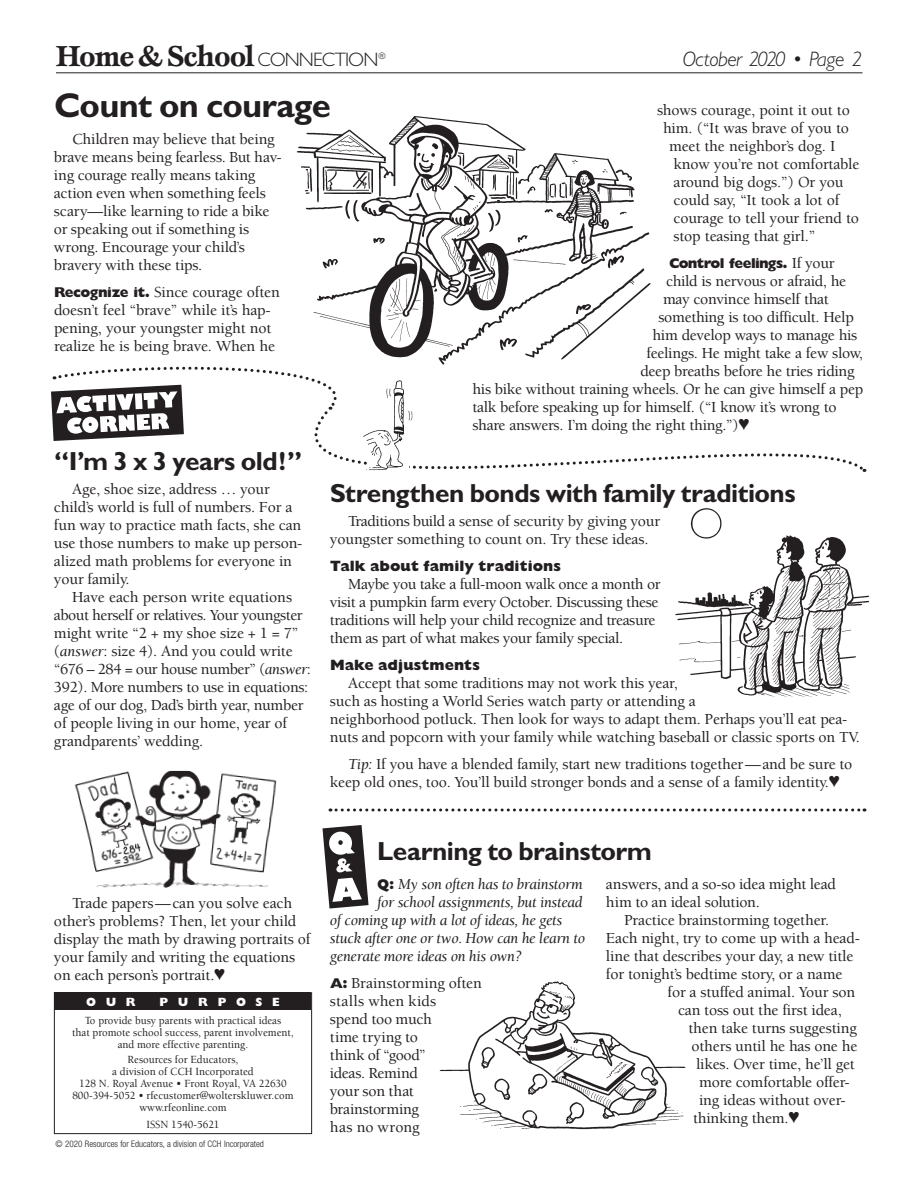
<style>
.page{position:relative;width:918px;height:1188px;background:#fff}
.page>*{position:absolute;margin:0;border:0;box-sizing:border-box;transform-origin:0 0}
.t1{font:700 34.5px "Gill Sans";letter-spacing:-.025em;color:#231f20}
.t2{font:700 30px "Esprit Std";letter-spacing:-.04em;color:#231f20}
.t3{font:700 26.25px "Gill Sans";letter-spacing:-.02em;color:#231f20}
.t4{font:italic 300 21px "Gill Sans";letter-spacing:-.03em;color:#231f20}
.t5{font:500 15.75px/18px "Berkeley Std";letter-spacing:-.01em;color:#231f20}
.t6{font:italic 15.75px "Berkeley Std";letter-spacing:-.02em;color:#231f20}
.t7{font:500 15.75px "Berkeley Std";letter-spacing:-.03em;color:#231f20}
.t8{font:800 15px "Gill Sans";letter-spacing:.005em;color:#231f20}
.t9{font:800 14.25px "Gill Sans";letter-spacing:-.045em;color:#231f20}
.t10{font:800 12px "Gill Sans";letter-spacing:.82em;color:#fff}
.t11{font:500 11.25px/12px "Berkeley Std";color:#231f20;text-align:center;scale:.96 1}
.t12{font:300 condensed 9px "Helvetica Neue";color:#231f20}
.s1{font-family:"Gill Sans";font-weight:300;font-size:19.5px}
.s2{font-family:"Gill Sans";font-weight:800;font-size:14.25px}
.s3{font-family:"Berkeley Std";font-weight:500;font-size:15.75px}
.s4{font-weight:400;font-style:italic}
.s5{font-family:"Gill Sans";font-weight:800;font-style:normal;font-size:14.25px}
</style>
<div class="page">
<div style="left:54px;top:992px;width:258px;height:142px;border:1px solid #231f20"></div>
<div style="left:55px;top:992px;width:256px;height:18px;background:#231f20"></div>
<hr style="left:56px;top:72px;width:807px;height:1px;background:#231f20">
<svg style="left:315px;top:441px;width:551px;height:31px"></svg>
<svg style="left:330px;top:808px;width:535px;height:4px"></svg>
<svg style="left:51px;top:366px;width:286px;height:75px"></svg>
<svg style="left:322px;top:825px;width:47px;height:84px"></svg>
<img style="left:295px;top:116px;width:356px;height:251px">
<img style="left:74px;top:771px;width:203px;height:117px">
<img style="left:440px;top:981px;width:246px;height:149px">
<img style="left:690px;top:508px;width:32px;height:22px">
<img style="left:675px;top:530px;width:194px;height:166px">
<img style="left:360px;top:380px;width:55px;height:92px">
<h1 class="t2" style="left:56px;top:37px;width:331px">Home &amp; School <span class="s1">CONNECTION</span><sup>®</sup></h1>
<h1 class="t4" style="left:683px;top:48px;width:181px">October 2020 • Page 2</h1>
<h2 class="t1" style="left:54px;top:85px;width:278px">Count on courage</h2>
<p class="t5" style="left:54px;top:130px;width:229px;text-indent:18px">Children may believe that being brave means being fearless. But hav&shy;ing courage really means taking action even when something feels scary—like learning to ride a bike or speaking out if something is wrong. Encourage your child’s bravery with these tips.</p>
<p class="t5" style="left:54px;top:283px;width:227px"><span class="s2">Recognize it.</span> Since courage often doesn’t feel “brave” while it’s hap&shy;pening, your youngster might not realize he is being brave. When he</p>
<p class="t5" style="left:657px;top:101px;width:194px">shows courage, point it out to</p>
<p class="t5" style="left:663px;top:119px;width:188px">him. (“It was brave of you to</p>
<p class="t5" style="left:669px;top:137px;width:168px">meet the neighbor’s dog. I</p>
<p class="t5" style="left:674px;top:155px;width:187px">know you’re not comfortable</p>
<p class="t5" style="left:674px;top:173px;width:172px">around big dogs.”) Or you</p>
<p class="t5" style="left:674px;top:191px;width:167px">could say, “It took a lot of</p>
<p class="t5" style="left:674px;top:209px;width:187px">courage to tell your friend to</p>
<p class="t5" style="left:674px;top:227px;width:143px">stop teasing that girl.”</p>
<p class="t9" style="left:669px;top:254px;width:167px">Control feelings. <span class="s3">If your</span></p>
<p class="t5" style="left:666px;top:272px;width:182px">child is nervous or afraid, he</p>
<p class="t5" style="left:663px;top:290px;width:167px">may convince himself that</p>
<p class="t5" style="left:659px;top:308px;width:197px">something is too difficult. Help</p>
<p class="t5" style="left:653px;top:326px;width:206px">him develop ways to manage his</p>
<p class="t5" style="left:647px;top:344px;width:218px">feelings. He might take a few slow,</p>
<p class="t5" style="left:641px;top:362px;width:216px">deep breaths before he tries riding</p>
<p class="t5" style="left:473px;top:380px;width:392px">his bike without training wheels. Or he can give himself a pep</p>
<p class="t5" style="left:473px;top:398px;width:366px">talk before speaking up for himself. (“I know it’s wrong to</p>
<p class="t5" style="left:473px;top:416px;width:278px">share answers. I’m doing the right thing.”)♥</p>
<p class="t3" style="left:54px;top:446px;width:250px">“I’m 3 x 3 years old!”</p>
<p class="t5" style="left:72px;top:481px;width:200px">Age, shoe size, address … your</p>
<p class="t5" style="left:54px;top:499px;width:240px">child’s world is full of numbers. For a</p>
<p class="t5" style="left:54px;top:517px;width:249px">fun way to practice math facts, she can</p>
<p class="t5" style="left:54px;top:535px;width:250px">use those numbers to make up person-</p>
<p class="t5" style="left:54px;top:553px;width:240px">alized math problems for everyone in</p>
<p class="t5" style="left:54px;top:571px;width:77px">your family.</p>
<p class="t5" style="left:72px;top:589px;width:222px">Have each person write equations</p>
<p class="t7" style="left:54px;top:607px;width:250px">about herself or relatives. Your youngster</p>
<p class="t5" style="left:54px;top:625px;width:246px">might write “2 + my shoe size + 1 = 7”</p>
<p class="t5" style="left:54px;top:643px;width:240px">(<span class="s4">answer</span>: size 4). And you could write</p>
<p class="t7" style="left:54px;top:661px;width:258px">“676 – 284 = our house number” (<span class="s4">answer</span>:</p>
<p class="t5" style="left:54px;top:679px;width:256px">392). More numbers to use in equations:</p>
<p class="t5" style="left:54px;top:697px;width:251px">age of our dog, Dad’s birth year, number</p>
<p class="t5" style="left:54px;top:715px;width:235px">of people living in our home, year of</p>
<p class="t5" style="left:54px;top:733px;width:151px">grandparents’ wedding.</p>
<h2 class="t3" style="left:330px;top:477px;width:467px">Strengthen bonds with family traditions</h2>
<p class="t5" style="left:330px;top:512px;width:332px;text-indent:18px">Traditions build a sense of security by giving your youngster something to count on. Try these ideas.</p>
<p class="t8" style="left:330px;top:557px;width:233px">Talk about family traditions</p>
<p class="t5" style="left:330px;top:575px;width:332px;text-indent:18px">Maybe you take a full-moon walk once a month or visit a pumpkin farm every October. Discussing these traditions will help your child recognize and treasure them as part of what makes your family special.</p>
<p class="t8" style="left:330px;top:656px;width:151px">Make adjustments</p>
<p class="t5" style="left:330px;top:674px;width:531px;text-indent:18px">Accept that some traditions may not work this year,<br>such as hosting a World Series watch party or attending a<br>neighborhood potluck. Then look for ways to adapt them. Perhaps you’ll eat pea&shy;nuts and popcorn with your family while watching baseball or classic sports on TV.</p>
<p class="t5" style="left:330px;top:755px;width:524px;text-indent:18px"><span class="s4">Tip:</span> If you have a blended family, start new traditions together—and be sure to keep old ones, too. You’ll build stronger bonds and a sense of a family identity.♥</p>
<p class="t5" style="left:54px;top:895px;width:258px;text-indent:18px">Trade papers—can you solve each other’s problems? Then, let your child display the math by drawing portraits of your family and writing the equations on each person’s portrait.♥</p>
<p class="t10" style="left:86px;top:995px;width:51px">OUR</p>
<p class="t10" style="left:159px;top:995px;width:122px">PURPOSE</p>
<p class="t11" style="left:72px;top:1015px;width:232px">To provide busy parents with practical ideas<br>that promote school success, parent involvement, and more effective parenting.</p>
<p class="t11" style="left:72px;top:1054px;width:232px">Resources for Educators,<br>a division of CCH Incorporated<br>128 N. Royal Avenue • Front Royal, VA 22630<br>800-394-5052 • rfecustomer@wolterskluwer.com www.rfeonline.com</p>
<p class="t11" style="left:146px;top:1119px;width:78px">ISSN 1540-5621</p>
<p class="t12" style="left:56px;top:1139px;width:210px">© 2020 Resources for Educators, a division of CCH Incorporated</p>
<h2 class="t3" style="left:377px;top:836px;width:276px">Learning to brainstorm</h2>
<p class="t6" style="left:377px;top:876px;width:207px"><span class="s5">Q:</span> My son often has to brainstorm</p>
<p class="t6" style="left:377px;top:894px;width:207px">for school assignments, but instead</p>
<p class="t6" style="left:330px;top:912px;width:234px">of coming up with a lot of ideas, he gets</p>
<p class="t6" style="left:330px;top:930px;width:257px">stuck after one or two. How can he learn to</p>
<p class="t6" style="left:330px;top:948px;width:193px">generate more ideas on his own?</p>
<p class="t5" style="left:330px;top:975px;width:153px"><span class="s2">A:</span> Brainstorming often stalls when kids<br>spend too much<br>time trying to<br>think of “good”<br>ideas. Remind<br>your son that brainstorming<br>has no wrong</p>
<p class="t5" style="left:606px;top:876px;width:231px">answers, and a so-so idea might lead</p>
<p class="t5" style="left:606px;top:894px;width:155px">him to an ideal solution.</p>
<p class="t5" style="left:624px;top:912px;width:207px">Practice brainstorming together.</p>
<p class="t5" style="left:606px;top:930px;width:255px">Each night, try to come up with a head-</p>
<p class="t5" style="left:606px;top:948px;width:249px">line that describes your day, a new title</p>
<p class="t5" style="left:606px;top:966px;width:238px">for tonight’s bedtime story, or a name</p>
<p class="t5" style="left:668px;top:984px;width:189px">for a stuffed animal. Your son</p>
<p class="t5" style="left:678px;top:1002px;width:165px">can toss out the first idea,</p>
<p class="t5" style="left:689px;top:1020px;width:170px">then take turns suggesting</p>
<p class="t5" style="left:692px;top:1038px;width:167px">others until he has one he</p>
<p class="t5" style="left:696px;top:1056px;width:160px">likes. Over time, he’ll get</p>
<p class="t5" style="left:699px;top:1074px;width:152px">more comfortable offer-</p>
<p class="t5" style="left:699px;top:1092px;width:148px">ing ideas without over-</p>
<p class="t5" style="left:693px;top:1110px;width:108px">thinking them.♥</p>
</div>
